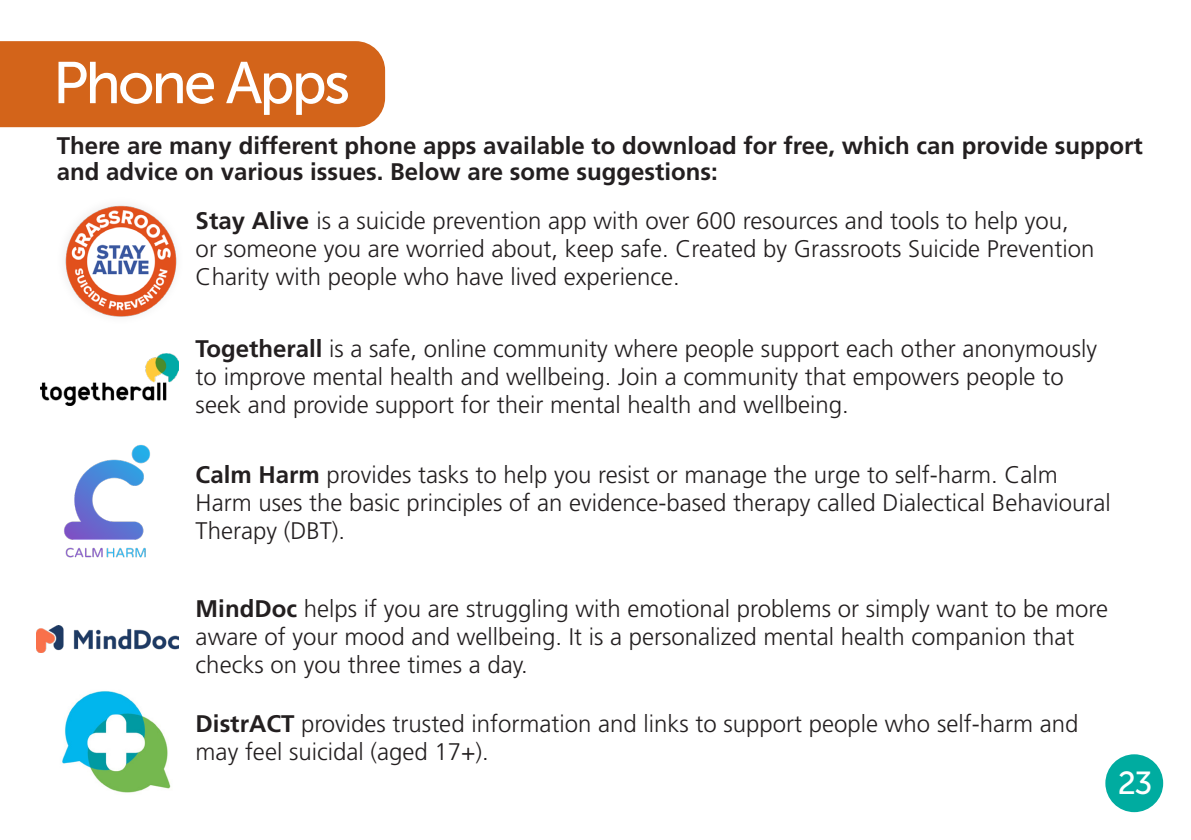
<style>
.page{position:relative;width:1191px;height:840px;background:#fff}
.page>*{position:absolute;margin:0;border:0;box-sizing:border-box;transform-origin:0 0}
.t1{font:58.6px "Museo Sans 500";letter-spacing:-.05em;color:#fff}
.t2{font:31.8px "Museo Sans 500";color:#fff}
.BodyText{font:300 24px/28px "Frutiger LT Std";color:#231f20}
.BodyText-2{font:700 24px/26px "Frutiger LT Std";color:#231f20}
.s1{font-weight:700}
</style>
<div class="page">
<div style="left:0;top:41px;width:385px;height:86px;background:#d3641a"></div>
<img style="left:65px;top:205px;width:112px;height:112px">
<div style="left:1105px;top:753px;width:58px;height:58px;background:#00aca0;border-radius:50%"></div>
<img style="left:41px;top:353px;width:138px;height:52px">
<img style="left:64px;top:445px;width:86px;height:113px">
<img style="left:37px;top:625px;width:141px;height:27px">
<img style="left:62px;top:691px;width:109px;height:102px">
<p class="t1" style="left:53px;top:51px;width:299px">Phone Apps</p>
<p class="BodyText-2" style="left:57px;top:133px;width:1087px">There are many different phone apps available to download for free, which can provide support and advice on various issues. Below are some suggestions:</p>
<p class="BodyText" style="left:196px;top:206px;width:900px"><span class="s1">Stay Alive</span> is a suicide prevention app with over 600 resources and tools to help you, or someone you are worried about, keep safe. Created by Grassroots Suicide Prevention<br>Charity with people who have lived experience.</p>
<p class="BodyText" style="left:196px;top:334px;width:903px"><span class="s1">Togetherall</span> is a safe, online community where people support each other anonymously to improve mental health and wellbeing. Join a community that empowers people to seek and provide support for their mental health and wellbeing.</p>
<p class="BodyText" style="left:196px;top:461px;width:916px"><span class="s1">Calm Harm</span> provides tasks to help you resist or manage the urge to self-harm. Calm<br>Harm uses the basic principles of an evidence-based therapy called Dialectical Behavioural<br>Therapy (DBT).</p>
<p class="BodyText" style="left:196px;top:594px;width:914px"><span class="s1">MindDoc</span> helps if you are struggling with emotional problems or simply want to be more aware of your mood and wellbeing. It is a personalized mental health companion that checks on you three times a day.</p>
<p class="BodyText" style="left:196px;top:709px;width:884px"><span class="s1">DistrACT</span> provides trusted information and links to support people who self-harm and may feel suicidal (aged 17+).</p>
<p class="t2" style="left:1117px;top:765px;width:36px">23</p>
</div>
